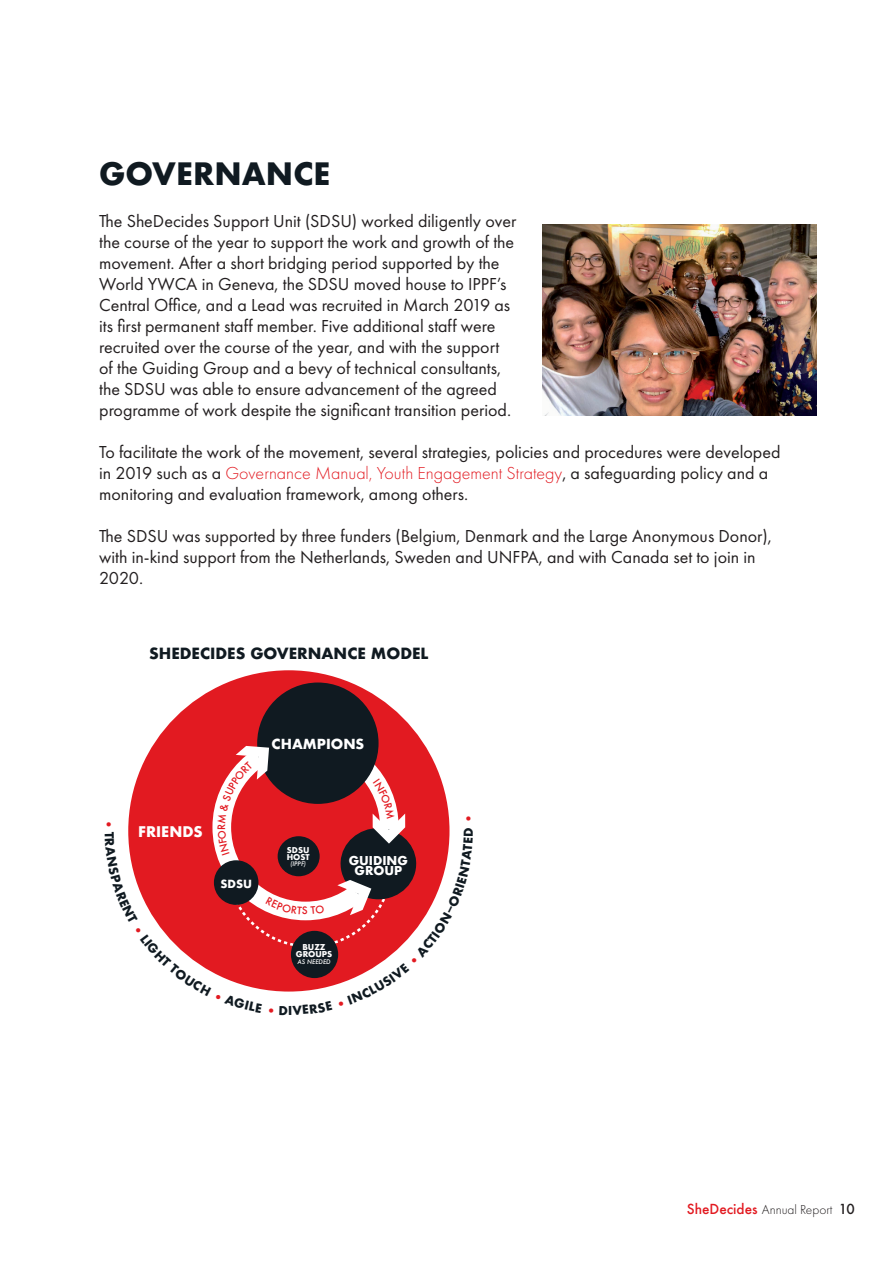
<style>
.page{position:relative;width:893px;height:1263px;background:#fff}
.page>*{position:absolute;margin:0;border:0;box-sizing:border-box;transform-origin:0 0}
.Headers{font:700 30px "Futura";color:#101a21}
.Body_text{font:18px/21px "Futura PT";color:#231f20}
.t1{font:700 15px "Futura";letter-spacing:-.005em;color:#101a21}
.t2{font:700 14.25px "Futura";color:#fff}
.t3{font:300 13.5px "Futura PT";color:#231f20}
.t4{font:700 13.5px "Futura";color:#fff}
.t5{font:700 11.85px/10.5px "Futura";color:#fff;text-align:center}
.t6{font:700 10.95px "Futura";color:#fff}
.t7{font:500 10.05px "Futura";color:#e21a21}
.t8{font:700 7.95px/7.1px "Futura";color:#fff;text-align:center}
.t9{font:700 7.8px/6.9px "Futura";color:#fff}
.t10{font:italic 500 6.15px "Futura";color:#fff}
.s1{font-weight:300;color:#e21a21}
.s2{font-family:"Futura";font-weight:500;color:#e21a21}
.s3{font-family:"Futura";font-weight:500}
</style>
<div class="page">
<img style="left:543px;top:225px;width:273px;height:190px">
<div style="left:128px;top:670px;width:321px;height:321px;background:#e21a21;border-radius:50%"></div>
<div style="left:257px;top:682px;width:122px;height:122px;background:#101a21;border-radius:50%"></div>
<svg style="left:128px;top:746px;width:322px;height:246px"></svg>
<p class="Headers" style="left:99px;top:152px;width:233px">GOVERNANCE</p>
<p class="Body_text" style="left:99px;top:211px;width:419px">The SheDecides Support Unit (SDSU) worked diligently over the course of the year to support the work and growth of the movement. After a short bridging period supported by the World YWCA in Geneva, the SDSU moved house to IPPF’s Central Office, and a Lead was recruited in March 2019 as its first permanent staff member. Five additional staff were recruited over the course of the year, and with the support of the Guiding Group and a bevy of technical consultants, the SDSU was able to ensure advancement of the agreed programme of work despite the significant transition period.</p>
<p class="Body_text" style="left:99px;top:442px;width:683px">To facilitate the work of the movement, several strategies, policies and procedures were developed in 2019 such as a <span class="s1">Governance Manual, Youth Engagement Strategy</span>, a safeguarding policy and a monitoring and evaluation framework, among others.</p>
<p class="Body_text" style="left:99px;top:526px;width:674px">The SDSU was supported by three funders (Belgium, Denmark and the Large Anonymous Donor), with in-kind support from the Netherlands, Sweden and UNFPA, and with Canada set to join in<br>2020.</p>
<p class="t1" style="left:149px;top:642px;width:281px">SHEDECIDES GOVERNANCE MODEL</p>
<p class="t4" style="left:271px;top:734px;width:95px">CHAMPIONS</p>
<p class="t2" style="left:138px;top:822px;width:66px">FRIENDS</p>
<p class="t7" style="left:215px;top:830px;width:8px;rotate:-90deg">R</p>
<p class="t6" style="left:220px;top:875px;width:33px">SDSU</p>
<p class="t9" style="left:287px;top:846px;width:25px">SDSU<br>HOST</p>
<p class="t10" style="left:290px;top:860px;width:17px">(IPPF)</p>
<p class="t5" style="left:349px;top:855px;width:61px">GUIDING<br>GROUP</p>
<p class="t8" style="left:296px;top:943px;width:38px">BUZZ<br>GROUPS</p>
<p class="t10" style="left:297px;top:957px;width:35px">AS NEEDED</p>
<p class="t3" style="left:687px;top:1202px;width:169px"><span class="s2">SheDecides</span> Annual Report <span class="s3">10</span></p>
</div>
